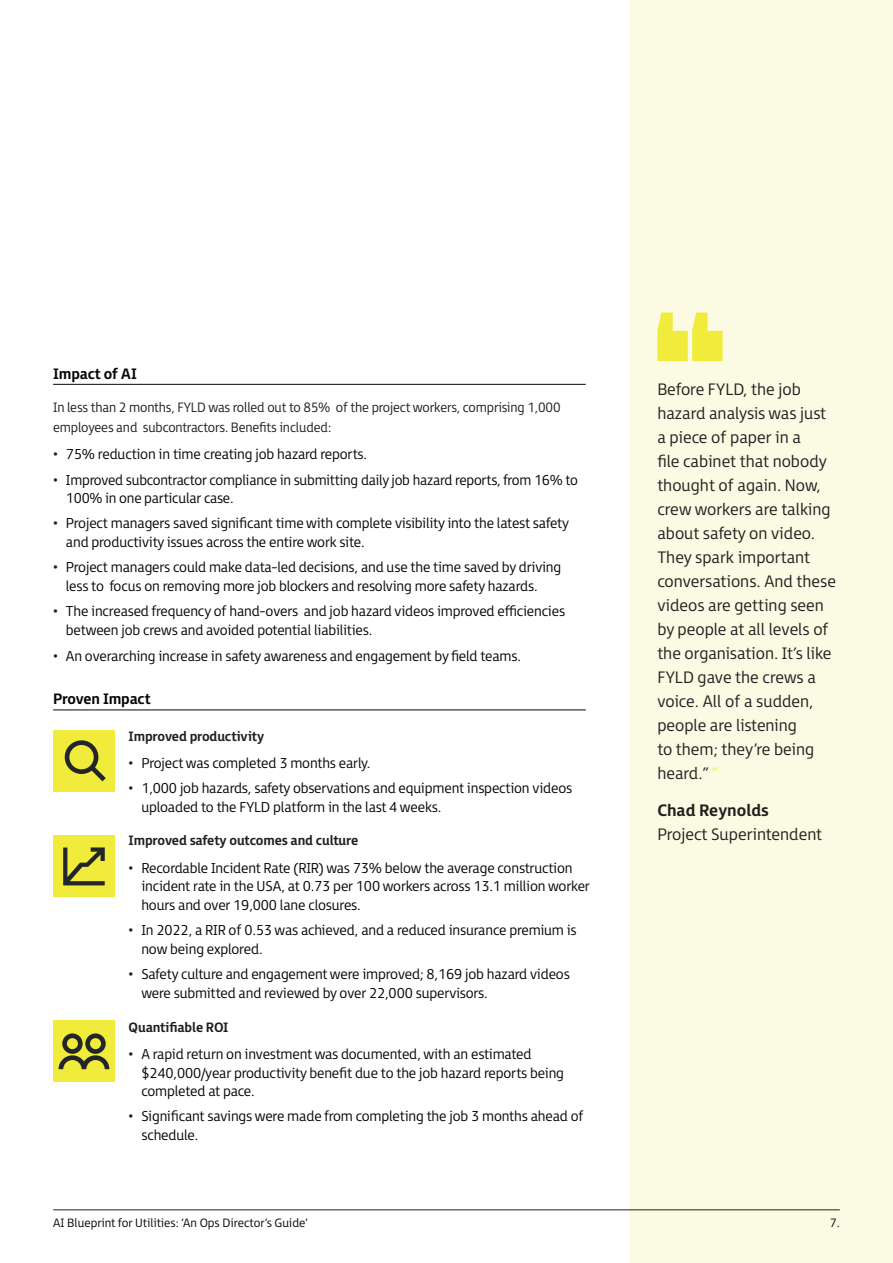
<style>
.page{position:relative;width:893px;height:1263px;background:#fff}
.page>*{position:absolute;margin:0;border:0;box-sizing:border-box;transform-origin:0 0}
.t1{font:300 16.5px/24px "FS Millbank";color:#231f20}
.t2{font:700 16.5px "FS Millbank";color:#231f20}
.t3{font:700 15px "FS Millbank";letter-spacing:-.01em;color:#06070b}
.t4{font:300 14.25px/18.8px "FS Millbank";letter-spacing:-.01em;color:#06070b}
.t5{font:300 13.5px/20.2px "FS Millbank";letter-spacing:-.01em;color:#231f20}
.t6{font:700 13.5px "FS Millbank";letter-spacing:-.01em;color:#231f20}
.t7{font:300 12px "FS Millbank";color:#06070b}
.s1{color:#231f20}
.s2{color:#f1ec3c}
</style>
<div class="page">
<div style="left:629px;top:0;width:264px;height:1263px;background:#fbfbe3"></div>
<hr style="left:53px;top:384px;width:533px;height:1px;background:#06070b">
<hr style="left:53px;top:710px;width:533px;height:1px;background:#06070b">
<div style="left:53px;top:730px;width:62px;height:62px;background:#f1ec3c"></div>
<svg style="left:65px;top:740px;width:41px;height:41px"></svg>
<div style="left:53px;top:1020px;width:62px;height:62px;background:#f1ec3c"></div>
<svg style="left:59px;top:1033px;width:50px;height:36px"></svg>
<div style="left:53px;top:836px;width:62px;height:61px;background:#f1ec3c"></div>
<svg style="left:63px;top:847px;width:42px;height:38px"></svg>
<hr style="left:53px;top:1209px;width:787px;height:1px;background:#231f20">
<svg style="left:657px;top:313px;width:66px;height:48px"></svg>
<p class="t3" style="left:53px;top:361px;width:85px">Impact of AI</p>
<p class="t5" style="left:53px;top:395px;width:509px">In less than 2 months, FYLD was rolled out to 85% of the project workers, comprising 1,000 employees and subcontractors. Benefits included:</p>
<p class="t4" style="left:53px;top:443px;width:316px"><span class="s1">•</span> 75% reduction in time creating job hazard reports.</p>
<p class="t4" style="left:66px;top:468px;width:514px;text-indent:-13px"><span class="s1">•</span> Improved subcontractor compliance in submitting daily job hazard reports, from 16% to<br>100% in one particular case.</p>
<p class="t4" style="left:66px;top:512px;width:505px;text-indent:-13px"><span class="s1">•</span> Project managers saved significant time with complete visibility into the latest safety and productivity issues across the entire work site.</p>
<p class="t4" style="left:66px;top:556px;width:497px;text-indent:-13px"><span class="s1">•</span> Project managers could make data-led decisions, and use the time saved by driving less to focus on removing more job blockers and resolving more safety hazards.</p>
<p class="t4" style="left:66px;top:600px;width:501px;text-indent:-13px"><span class="s1">•</span> The increased frequency of hand-overs and job hazard videos improved efficiencies between job crews and avoided potential liabilities.</p>
<p class="t4" style="left:53px;top:645px;width:469px"><span class="s1">•</span> An overarching increase in safety awareness and engagement by field teams.</p>
<p class="t3" style="left:53px;top:687px;width:99px">Proven Impact</p>
<p class="t6" style="left:129px;top:725px;width:137px">Improved productivity</p>
<p class="t4" style="left:129px;top:752px;width:243px"><span class="s1">•</span> Project was completed 3 months early.</p>
<p class="t4" style="left:141px;top:777px;width:432px;text-indent:-13px"><span class="s1">•</span> 1,000 job hazards, safety observations and equipment inspection videos uploaded to the FYLD platform in the last 4 weeks.</p>
<p class="t6" style="left:129px;top:829px;width:231px">Improved safety outcomes and culture</p>
<p class="t4" style="left:141px;top:857px;width:450px;text-indent:-13px"><span class="s1">•</span> Recordable Incident Rate (RIR) was 73% below the average construction incident rate in the USA, at 0.73 per 100 workers across 13.1 million worker hours and over 19,000 lane closures.</p>
<p class="t4" style="left:141px;top:919px;width:437px;text-indent:-13px"><span class="s1">•</span> In 2022, a RIR of 0.53 was achieved, and a reduced insurance premium is now being explored.</p>
<p class="t4" style="left:141px;top:963px;width:430px;text-indent:-13px"><span class="s1">•</span> Safety culture and engagement were improved; 8,169 job hazard videos were submitted and reviewed by over 22,000 supervisors.</p>
<p class="t6" style="left:129px;top:1016px;width:101px">Quantifiable ROI</p>
<p class="t4" style="left:141px;top:1043px;width:424px;text-indent:-13px"><span class="s1">•</span> A rapid return on investment was documented, with an estimated $240,000/year productivity benefit due to the job hazard reports being completed at pace.</p>
<p class="t4" style="left:141px;top:1105px;width:444px;text-indent:-13px"><span class="s1">•</span> Significant savings were made from completing the job 3 months ahead of schedule.</p>
<p class="t1" style="left:657px;top:375px;width:180px">Before FYLD, the job hazard analysis was just a piece of paper in a<br>file cabinet that nobody thought of again. Now, crew workers are talking about safety on video.<br>They spark important conversations. And these videos are getting seen by people at all levels of the organisation. It’s like<br>FYLD gave the crews a voice. All of a sudden, people are listening<br>to them; they’re being heard.” <span class="s2">”</span></p>
<p class="t2" style="left:657px;top:797px;width:113px">Chad Reynolds</p>
<p class="t1" style="left:657px;top:820px;width:166px">Project Superintendent</p>
<p class="t7" style="left:53px;top:1213px;width:256px">AI Blueprint for Utilities: ‘An Ops Director’s Guide’</p>
<p class="t7" style="left:830px;top:1213px;width:12px">7.</p>
</div>
